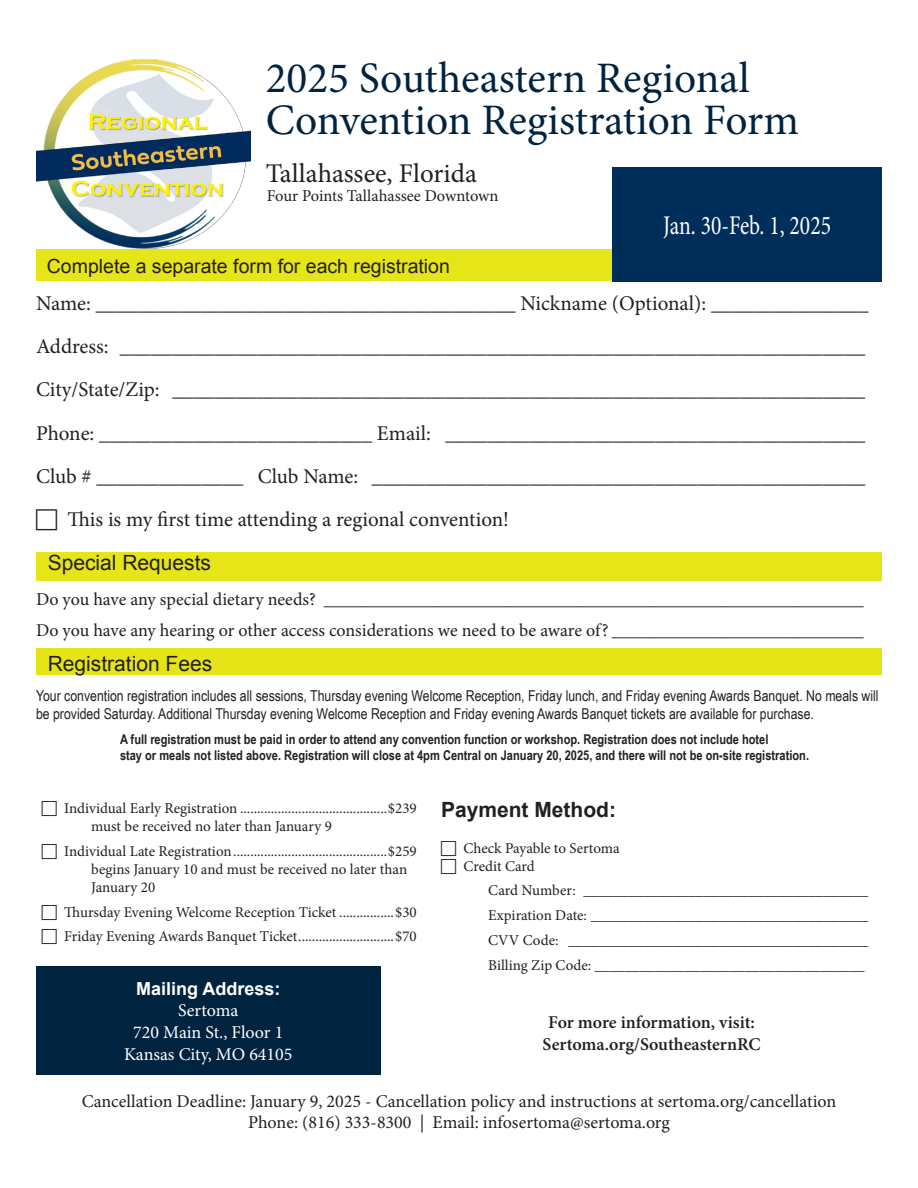
<style>
.page{position:relative;width:918px;height:1188px;background:#fff}
.page>*{position:absolute;margin:0;border:0;box-sizing:border-box;transform-origin:0 0}
.Paragraph_Style_2{font:43.5px/42px "Minion Pro";color:#002340}
.t1{font:27px "Minion Pro";color:#231f20}
.t2{font:27px "Minion Pro";color:#fff;scale:.8 1}
.t3{font:21px "Minion Pro";letter-spacing:-.005em;color:#231f20}
.t4{font:21px "Arial";color:#231f20}
.t5{font:700 21px "Arial";color:#231f20}
.t6{font:19.5px "Arial";color:#231f20}
.t7{font:18px/21.6px "Minion Pro";color:#231f20;text-align:center}
.t8{font:600 18px/21.6px "Minion Pro";letter-spacing:-.005em;color:#231f20;text-align:center}
.t9{font:18px "Minion Pro";color:#fff}
.t10{font:700 18px "Arial";color:#fff}
.t11{font:16.5px "Minion Pro";letter-spacing:-.005em;color:#231f20}
.t12{font:15px/18px "Minion Pro";color:#231f20}
.t13{font:15px/18px "Arial Narrow";color:#231f20}
.t14{font:700 13.5px "Arial Narrow";color:#231f20}
</style>
<div class="page">
<img style="left:36px;top:58px;width:215px;height:192px">
<div style="left:36px;top:552px;width:846px;height:28px;background:#e5e517"></div>
<div style="left:36px;top:648px;width:846px;height:27px;background:#e4e417"></div>
<div style="left:36px;top:966px;width:345px;height:109px;background:#002340"></div>
<div style="left:36px;top:250px;width:592px;height:31px;background:#e5e517"></div>
<div style="left:612px;top:167px;width:270px;height:114px;background:#002e5a"></div>
<p class="Paragraph_Style_2" style="left:266px;top:57px;width:535px">2025 Southeastern Regional<br>Convention Registration Form</p>
<p class="t1" style="left:266px;top:156px;width:213px">Tallahassee, Florida</p>
<p class="t11" style="left:267px;top:185px;width:233px">Four Points Tallahassee Downtown</p>
<p class="t6" style="left:47px;top:253px;width:405px">Complete a separate form for each registration</p>
<p class="t2" style="left:663px;top:207px;width:211px">Jan. 30-Feb. 1, 2025</p>
<p class="t3" style="left:36px;top:289px;width:834px">Name: ________________________________________ Nickname (Optional): _______________</p>
<p class="t3" style="left:36px;top:332px;width:831px">Address: _______________________________________________________________________</p>
<p class="t3" style="left:36px;top:376px;width:831px">City/State/Zip: __________________________________________________________________</p>
<p class="t3" style="left:36px;top:419px;width:831px">Phone: __________________________ Email: ________________________________________</p>
<p class="t3" style="left:36px;top:462px;width:831px">Club # ______________ Club Name: _______________________________________________</p>
<p class="t3" style="left:68px;top:505px;width:443px">This is my first time attending a regional convention!</p>
<p class="t4" style="left:48px;top:549px;width:165px">Special Requests</p>
<p class="t7" style="left:36px;top:589px;width:829px">Do you have any special dietary needs? ____________________________________________________________</p>
<p class="t7" style="left:36px;top:619px;width:829px">Do you have any hearing or other access considerations we need to be aware of? ____________________________</p>
<p class="t4" style="left:48px;top:649px;width:166px">Registration Fees</p>
<p class="t13" style="left:36px;top:686px;width:844px">Your convention registration includes all sessions, Thursday evening Welcome Reception, Friday lunch, and Friday evening Awards Banquet. No meals will be provided Saturday. Additional Thursday evening Welcome Reception and Friday evening Awards Banquet tickets are available for purchase.</p>
<p class="t14" style="left:120px;top:729px;width:650px">A full registration must be paid in order to attend any convention function or workshop. Registration does not include hotel</p>
<p class="t14" style="left:120px;top:745px;width:691px">stay or meals not listed above. Registration will close at 4pm Central on January 20, 2025, and there will not be on-site registration.</p>
<p class="t5" style="left:441px;top:795px;width:177px">Payment Method:</p>
<p class="t12" style="left:464px;top:839px;width:158px">Check Payable to Sertoma</p>
<p class="t12" style="left:464px;top:857px;width:73px">Credit Card</p>
<p class="t12" style="left:488px;top:882px;width:382px">Card Number: ______________________________________</p>
<p class="t12" style="left:488px;top:906px;width:382px">Expiration Date: _____________________________________</p>
<p class="t12" style="left:488px;top:931px;width:382px">CVV Code: ________________________________________</p>
<p class="t12" style="left:488px;top:956px;width:378px">Billing Zip Code: ____________________________________</p>
<p class="t12" style="left:64px;top:800px;width:354px">Individual Early Registration ...........................................$239</p>
<p class="t12" style="left:91px;top:818px;width:242px">must be received no later than January 9</p>
<p class="t12" style="left:64px;top:842px;width:354px">Individual Late Registration.............................................$259</p>
<p class="t12" style="left:91px;top:860px;width:317px">begins January 10 and must be received no later than<br>January 20</p>
<p class="t12" style="left:64px;top:903px;width:354px">Thursday Evening Welcome Reception Ticket ................$30</p>
<p class="t12" style="left:64px;top:928px;width:354px">Friday Evening Awards Banquet Ticket............................$70</p>
<p class="t10" style="left:136px;top:977px;width:146px">Mailing Address:</p>
<p class="t9" style="left:178px;top:999px;width:62px">Sertoma</p>
<p class="t9" style="left:133px;top:1020px;width:152px">720 Main St., Floor 1</p>
<p class="t9" style="left:124px;top:1042px;width:170px">Kansas City, MO 64105</p>
<p class="t8" style="left:543px;top:1012px;width:219px">For more information, visit:<br>Sertoma.org/SoutheasternRC</p>
<p class="t7" style="left:82px;top:1090px;width:756px">Cancellation Deadline: January 9, 2025 - Cancellation policy and instructions at sertoma.org/cancellation<br>Phone: (816) 333-8300 | Email: infosertoma@sertoma.org</p>
</div>
